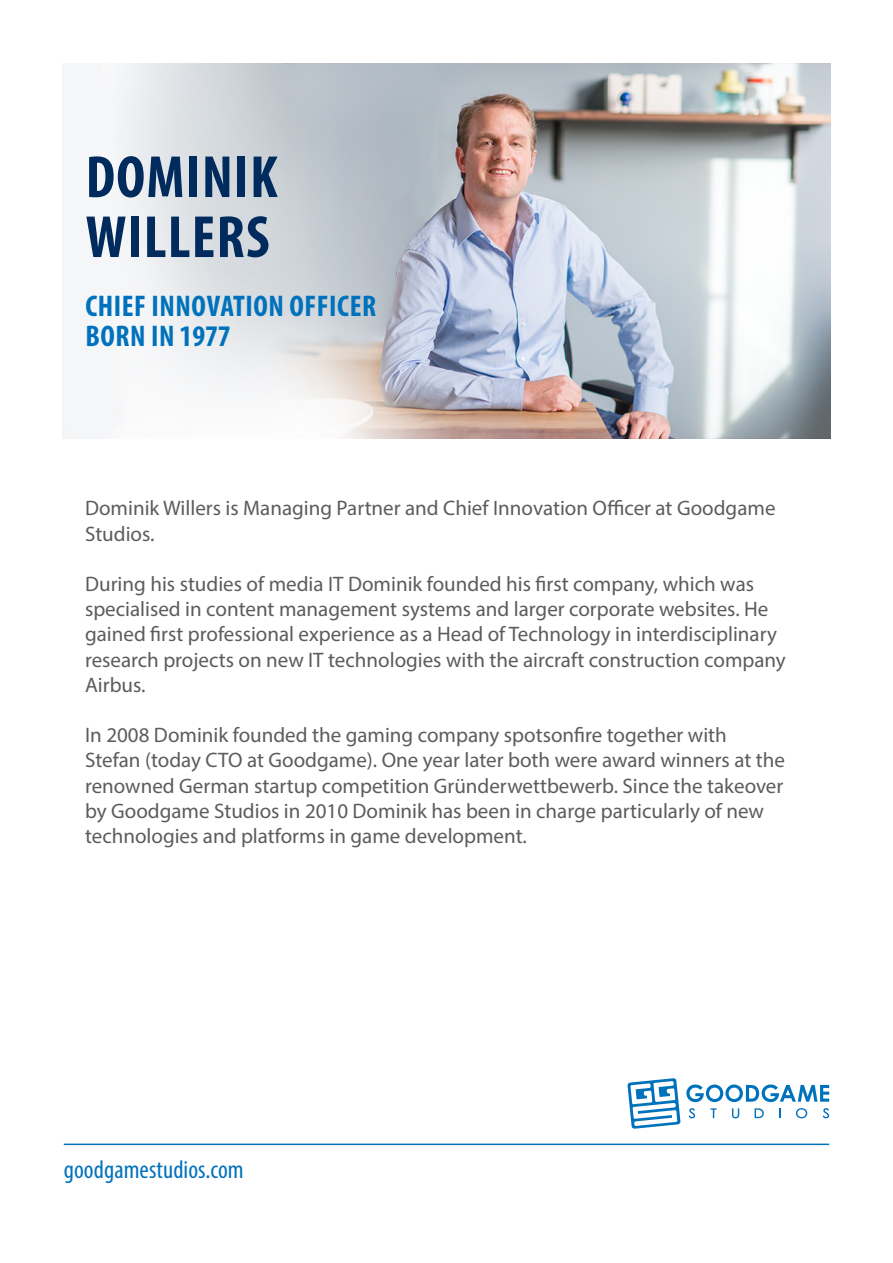
<style>
.page{position:relative;width:893px;height:1263px;background:#fff}
.page>*{position:absolute;margin:0;border:0;box-sizing:border-box;transform-origin:0 0}
.t1{font:700 condensed 60px "Myriad Pro";letter-spacing:.02em;color:#002b5c}
.t2{font:700 condensed 30px "Myriad Pro";letter-spacing:.02em;color:#0072bc}
.t3{font:condensed 25.5px "Myriad Pro";letter-spacing:.005em;color:#0072bc}
.t4{font:21px/25.2px "Myriad Pro";color:#5c5c5f}
</style>
<div class="page">
<hr style="left:64px;top:1143px;width:765px;height:2px;background:#0072bc">
<svg style="left:628px;top:1078px;width:201px;height:51px"></svg>
<img style="left:62px;top:64px;width:768px;height:375px">
<p class="t1" style="left:86px;top:140px;width:193px">DOMINIK</p>
<p class="t1" style="left:86px;top:200px;width:185px">WILLERS</p>
<p class="t2" style="left:85px;top:287px;width:292px">CHIEF INNOVATION OFFICER</p>
<p class="t2" style="left:85px;top:317px;width:147px">BORN IN 1977</p>
<p class="t4" style="left:85px;top:495px;width:692px">Dominik Willers is Managing Partner and Chief Innovation Officer at Goodgame<br>Studios.</p>
<p class="t4" style="left:85px;top:571px;width:671px">During his studies of media IT Dominik founded his first company, which was</p>
<p class="t4" style="left:85px;top:596px;width:702px">specialised in content management systems and larger corporate websites. He gained first professional experience as a Head of Technology in interdisciplinary research projects on new IT technologies with the aircraft construction company Airbus.</p>
<p class="t4" style="left:85px;top:722px;width:643px">In 2008 Dominik founded the gaming company spotsonfire together with</p>
<p class="t4" style="left:85px;top:747px;width:701px">Stefan (today CTO at Goodgame). One year later both were award winners at the renowned German startup competition Gründerwettbewerb. Since the takeover by Goodgame Studios in 2010 Dominik has been in charge particularly of new technologies and platforms in game development.</p>
<p class="t3" style="left:64px;top:1154px;width:182px">goodgamestudios.com</p>
</div>
